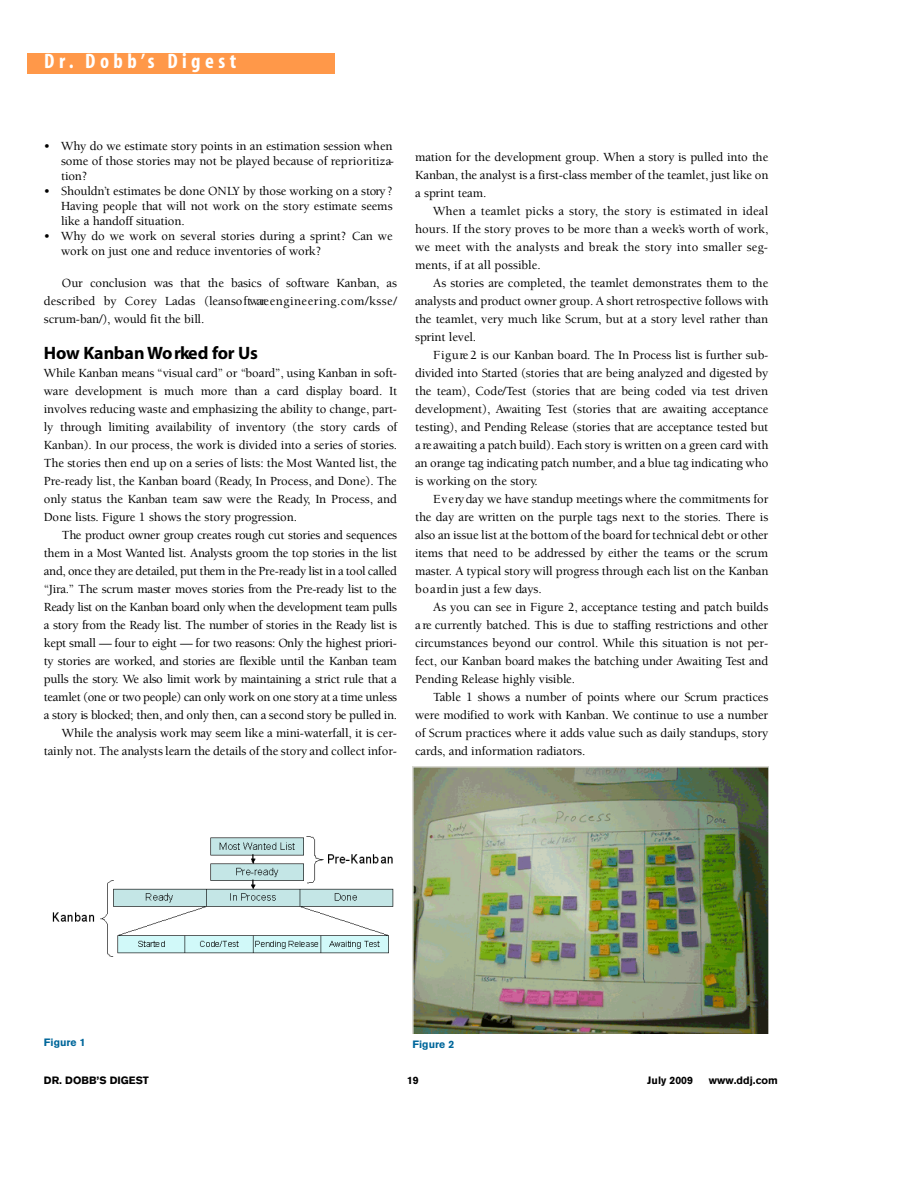
<style>
.page{position:relative;width:918px;height:1188px;background:#fff}
.page>*{position:absolute;margin:0;border:0;box-sizing:border-box;transform-origin:0 0}
.t1{font:700 condensed 21px "Myriad";letter-spacing:.21em;color:#fff}
.t2{font:700 18px "Myriad";letter-spacing:-.02em;color:#000}
.t3{font:500 12.75px/18px "Berkeley";letter-spacing:-.02em;color:#000;text-align:justify}
.t4{font:500 12.75px/14.7px "Berkeley";color:#000}
.t5{font:900 10.5px "Akzidenz Grotesk";color:#000}
.t6{font:900 10.5px "Akzidenz Grotesk";color:#00679b}
</style>
<div class="page">
<div style="left:27px;top:53px;width:308px;height:20px;background:#ff9849"></div>
<img style="left:52px;top:836px;width:342px;height:121px">
<img style="left:413px;top:766px;width:355px;height:268px">
<h1 class="t1" style="left:44px;top:54px;width:193px">D r. D o b b’s Digest</h1>
<p class="t3" style="left:61px;top:139px;width:334px;line-height:15px;text-indent:-17px">• Why do we estimate story points in an estimation session when some of those stories may not be played because of re p r io r itiz a&shy;tio n ?</p>
<p class="t3" style="left:61px;top:184px;width:333px;line-height:15px;text-indent:-17px">• S h o u ld n ’t estimates be done ONLY by those working on a story ?<br>Having people that will not work on the story estimate seems like a handoff situation.</p>
<p class="t4" style="left:61px;top:230px;width:333px;text-indent:-17px">• Why do we work on several stories during a sprint? Can we work on just one and reduce inventories of work?</p>
<p class="t3" style="left:44px;top:275px;width:355px;text-indent:18px">Our conclusion was that the basics of software Kanban, as described by Corey Ladas (leansoftware e n g in e e r in g .c o m /k s s e / s c rum-ban/), would fit the bill.</p>
<h2 class="t2" style="left:44px;top:346px;width:216px">How Kanban Wo rked for Us</h2>
<p class="t3" style="left:44px;top:365px;width:355px">While Kanban means “visual card” or “board”, using Kanban in soft&shy;w a re development is much more than a card display board. It involves reducing waste and emphasizing the ability to change, part&shy;ly through limiting availability of inventory (the story cards of Kanban). In our process, the work is divided into a series of stories.<br>The stories then end up on a series of lists: the Most Wanted list, the P re -ready list, the Kanban board (Ready, In Process, and Done). The only status the Kanban team saw were the Ready, In Process, and Done lists. Figure 1 shows the story pro g re s s io n .</p>
<p class="t3" style="left:44px;top:527px;width:355px;text-align:right">The product owner group creates rough cut stories and sequences them in a Most Wanted list. Analysts groom the top stories in the list and, once they are detailed, put them in the Pre -ready list in a tool called “Jira.” The scrum master moves stories from the Pre -ready list to the Ready list on the Kanban board only when the development team pulls a story from the Ready list. The number of stories in the Ready list is kept small — four to eight — for two reasons: Only the highest priori&shy;ty stories are worked, and stories are flexible until the Kanban team pulls the story. We also limit work by maintaining a strict rule that a teamlet (one or two people) can only work on one story at a time unless a story is blocked; then, and only then, can a second story be pulled in.<br>While the analysis work may seem like a mini-waterfall, it is cer&shy;tainly not. The analysts learn the details of the story and collect infor-</p>
<p class="t3" style="left:415px;top:149px;width:355px">mation for the development group. When a story is pulled into the Kanban, the analyst is a first-class member of the teamlet, just like on a sprint team.</p>
<p class="t3" style="left:415px;top:203px;width:355px;text-indent:18px">When a teamlet picks a story, the story is estimated in ideal hours. If the story proves to be more than a week’s worth of work, we meet with the analysts and break the story into smaller seg&shy;ments, if at all possible.</p>
<p class="t3" style="left:415px;top:275px;width:355px;text-indent:18px">As stories are completed, the teamlet demonstrates them to the analysts and product owner group. A short re trospective follows with the teamlet, very much like Scrum, but at a story level rather than sprint level.</p>
<p class="t3" style="left:415px;top:347px;width:355px;text-indent:18px">F ig u re2 is our Kanban board. The In Process list is further sub&shy;divided into Started (stories that are being analyzed and digested by the team), Code/Test (stories that are being coded via test driven development), Awaiting Test (stories that are awaiting acceptance testing), and Pending Release (stories that are acceptance tested but a reawaiting a patch build). Each story is written on a green card with an orange tag indicating patch number, and a blue tag indicating who is working on the story.</p>
<p class="t3" style="left:415px;top:491px;width:355px;text-indent:18px">E v e ry day we have standup meetings where the commitments for the day are written on the purple tags next to the stories. There is also an issue list at the bottom of the board for technical debt or other items that need to be addressed by either the teams or the scru m m a s te r. A typical story will pro g ress through each list on the Kanban b o a rdin just a few days.</p>
<p class="t3" style="left:415px;top:599px;width:355px;text-indent:18px">As you can see in Figure 2, acceptance testing and patch builds a re currently batched. This is due to staffing restrictions and other c ircumstances beyond our control. While this situation is not per&shy;fect, our Kanban board makes the batching under Awaiting Test and Pending Release highly visible.</p>
<p class="t3" style="left:415px;top:689px;width:355px;text-indent:18px">Table 1 shows a number of points where our Scrum practices w e re modified to work with Kanban. We continue to use a number of Scrum practices where it adds value such as daily standups, story c a rds, and information radiators.</p>
<p class="t6" style="left:44px;top:1038px;width:43px">Figure 1</p>
<p class="t6" style="left:413px;top:1040px;width:43px">Figure 2</p>
<p class="t5" style="left:44px;top:1077px;width:107px">DR. DOBB’S DIGEST</p>
<p class="t5" style="left:407px;top:1077px;width:13px">19</p>
<p class="t5" style="left:647px;top:1077px;width:47px">July 2009</p>
<p class="t5" style="left:709px;top:1077px;width:71px">www.ddj.com</p>
</div>
